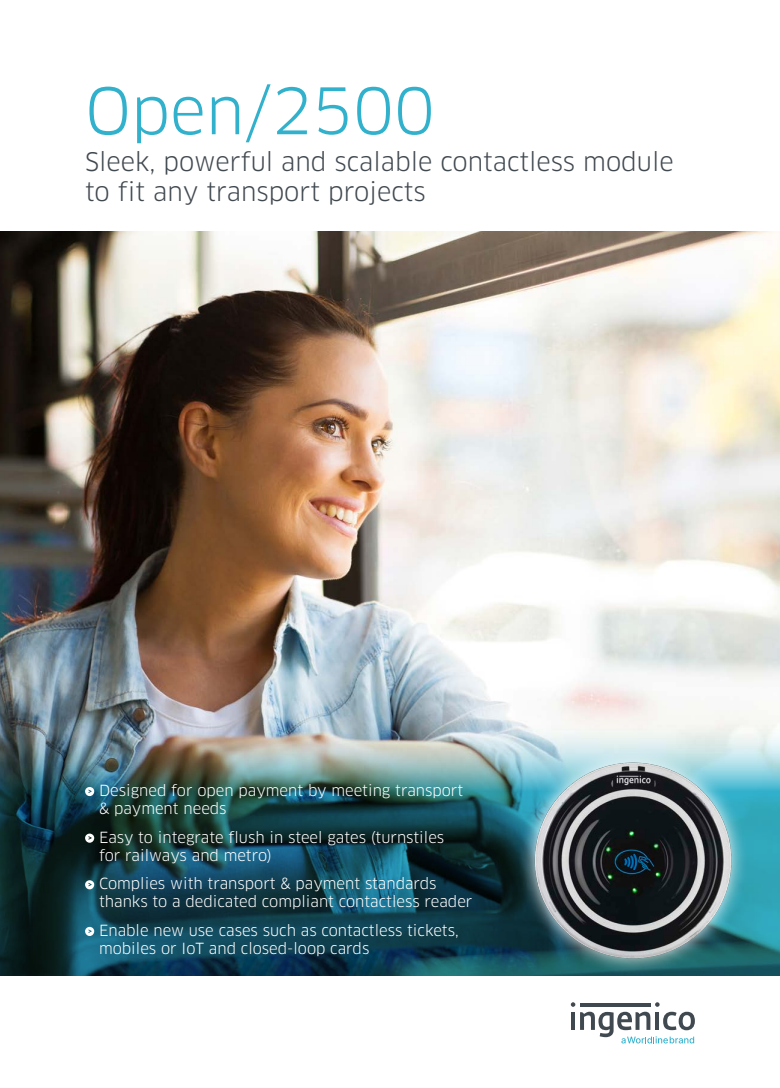
<style>
.page{position:relative;width:780px;height:1088px;background:#fff}
.page>*{position:absolute;margin:0;border:0;box-sizing:border-box;transform-origin:0 0}
.PRODUCT_NAME{font:62.5px "Clan Pro";color:#32b1cc}
.TAGLINE{font:25px/30px "Clan Pro";color:#414950}
.USP{font:15px/18px "Clan Pro";color:#fff}
</style>
<div class="page">
<svg style="left:570px;top:1002px;width:124px;height:41px"></svg>
<img style="left:0;top:231px;width:780px;height:489px">
<img style="left:0;top:720px;width:780px;height:255px">
<svg style="left:85px;top:787px;width:9px;height:9px"></svg>
<svg style="left:85px;top:833px;width:9px;height:10px"></svg>
<svg style="left:85px;top:880px;width:9px;height:9px"></svg>
<svg style="left:85px;top:927px;width:9px;height:9px"></svg>
<svg style="left:517px;top:745px;width:230px;height:230px;background:#568993"></svg>
<img style="left:529px;top:752px;width:217px;height:217px">
<p class="PRODUCT_NAME" style="left:85px;top:74px;width:351px">Open/2500</p>
<p class="TAGLINE" style="left:85px;top:147px;width:590px">Sleek, powerful and scalable contactless module to fit any transport projects</p>
<p class="USP" style="left:99px;top:781px;width:366px">Designed for open payment by meeting transport &amp; payment needs</p>
<p class="USP" style="left:99px;top:828px;width:347px">Easy to integrate flush in steel gates (turnstiles for railways and metro)</p>
<p class="USP" style="left:99px;top:875px;width:375px">Complies with transport &amp; payment standards thanks to a dedicated compliant contactless reader</p>
<p class="USP" style="left:99px;top:921px;width:361px">Enable new use cases such as contactless tickets, mobiles or IoT and closed-loop cards</p>
</div>
